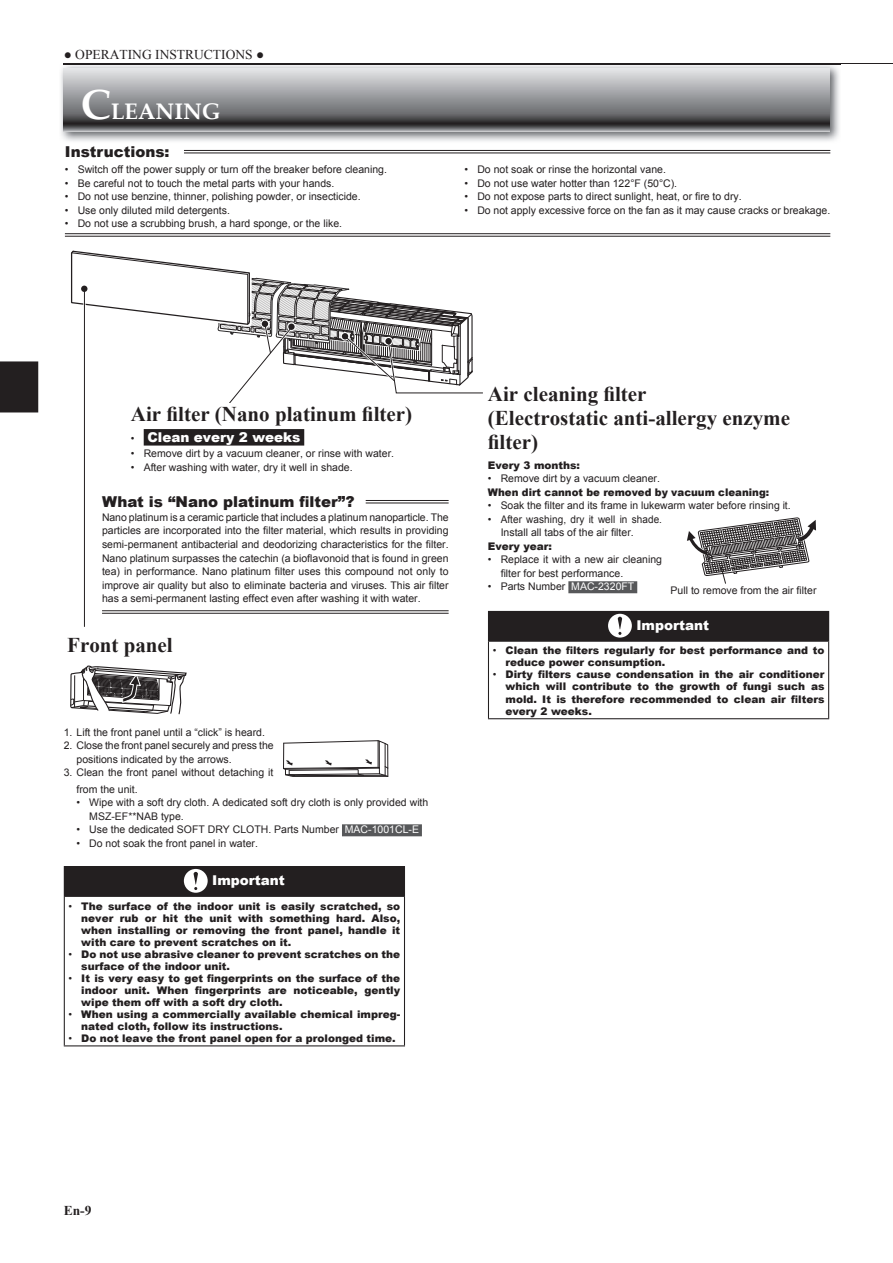
<style>
.page{position:relative;width:893px;height:1263px;background:#fff}
.page>*{position:absolute;margin:0;border:0;box-sizing:border-box;transform-origin:0 0}
.t1{font:700 22.5px "Palatino Linotype";color:#fff}
.t2{font:700 21px/24px "Times New Roman";color:#231f20}
.t3{font:900 15px "Arial";color:#231f20}
.t4{font:900 13.5px "Arial";color:#fff}
.t5{font:13.5px "Times New Roman";color:#231f20}
.t6{font:700 13.5px "Times New Roman";color:#231f20}
.t7{font:10.5px/13.5px "Arial";color:#231f20}
.t8{font:900 10.5px/12px "Arial";color:#231f20}
.s1{font-size:42px}
.s2{font-weight:400;font-size:10.5px;color:#231f20}
.s3{color:#fff}
.s4{font-weight:400}
</style>
<div class="page">
<div style="left:0;top:361px;width:38px;height:51px;background:#231f20"></div>
<hr style="left:64px;top:63px;width:829px;height:1px;background:#231f20">
<svg style="left:71px;top:250px;width:412px;height:194px"></svg>
<hr style="left:84px;top:291px;width:1px;height:336px;background:#231f20">
<hr style="left:184px;top:150px;width:646px;height:1px;background:#231f20">
<hr style="left:184px;top:153px;width:646px;height:1px;background:#231f20">
<hr style="left:65px;top:233px;width:765px;height:1px;background:#231f20">
<hr style="left:65px;top:236px;width:765px;height:1px;background:#231f20">
<img style="left:61px;top:63px;width:780px;height:78px">
<img style="left:64px;top:63px;width:777px;height:1px">
<svg style="left:64px;top:68px;width:765px;height:64px;background:#919295"></svg>
<div style="left:131px;top:404px;width:319px;height:107px;background:#fff"></div>
<div style="left:144px;top:429px;width:160px;height:17px;background:#231f20"></div>
<div style="left:488px;top:611px;width:341px;height:30px;background:#231f20"></div>
<hr style="left:488px;top:641px;width:341px;height:1px;background:#231f20">
<hr style="left:488px;top:642px;width:1px;height:76px;background:#231f20">
<hr style="left:828px;top:642px;width:1px;height:76px;background:#231f20">
<hr style="left:488px;top:718px;width:341px;height:1px;background:#231f20">
<div style="left:608px;top:614px;width:24px;height:24px;background:#fff;border-radius:50%"></div>
<svg style="left:618px;top:617px;width:4px;height:18px"></svg>
<svg style="left:70px;top:665px;width:117px;height:50px"></svg>
<div style="left:342px;top:824px;width:80px;height:12px;background:#57585a"></div>
<svg style="left:283px;top:740px;width:106px;height:37px"></svg>
<hr style="left:366px;top:500px;width:83px;height:1px;background:#231f20">
<hr style="left:366px;top:503px;width:83px;height:1px;background:#231f20">
<hr style="left:102px;top:610px;width:347px;height:1px;background:#231f20">
<hr style="left:102px;top:613px;width:347px;height:1px;background:#231f20">
<div style="left:64px;top:866px;width:340px;height:30px;background:#231f20"></div>
<hr style="left:64px;top:866px;width:341px;height:1px;background:#231f20">
<svg style="left:404px;top:867px;width:1px;height:29px"></svg>
<hr style="left:64px;top:896px;width:341px;height:1px;background:#231f20">
<hr style="left:64px;top:897px;width:1px;height:148px;background:#231f20">
<hr style="left:404px;top:897px;width:1px;height:148px;background:#231f20">
<hr style="left:64px;top:1045px;width:341px;height:1px;background:#231f20">
<div style="left:184px;top:869px;width:24px;height:24px;background:#fff;border-radius:50%"></div>
<svg style="left:194px;top:872px;width:4px;height:18px"></svg>
<div style="left:568px;top:581px;width:69px;height:12px;background:#57585a"></div>
<svg style="left:687px;top:517px;width:129px;height:67px"></svg>
<p class="t5" style="left:64px;top:45px;width:202px">● OPERATING INSTRUCTIONS ●</p>
<h1 class="t1" style="left:81px;top:95px;width:141px"><span class="s1">C</span>LEANING</h1>
<h3 class="t3" style="left:65px;top:141px;width:106px">Instructions:</h3>
<p class="t7" style="left:65px;top:163px;width:324px">• Switch off the power supply or turn off the breaker before cleaning.</p>
<p class="t7" style="left:65px;top:176px;width:271px">• Be careful not to touch the metal parts with your hands.</p>
<p class="t7" style="left:65px;top:190px;width:297px">• Do not use benzine, thinner, polishing powder, or insecticide.</p>
<p class="t7" style="left:65px;top:203px;width:167px">• Use only diluted mild detergents.</p>
<p class="t7" style="left:65px;top:217px;width:279px">• Do not use a scrubbing brush, a hard sponge, or the like.</p>
<p class="t7" style="left:465px;top:163px;width:203px">• Do not soak or rinse the horizontal vane.</p>
<p class="t7" style="left:465px;top:176px;width:214px">• Do not use water hotter than 122°F (50°C).</p>
<p class="t7" style="left:465px;top:190px;width:279px">• Do not expose parts to direct sunlight, heat, or fire to dry.</p>
<p class="t7" style="left:465px;top:203px;width:367px">• Do not apply excessive force on the fan as it may cause cracks or breakage.</p>
<h2 class="t2" style="left:131px;top:401px;width:283px">Air filter (Nano platinum filter)</h2>
<p class="t4" style="left:131px;top:427px;width:171px"><span class="s2">•</span> Clean every 2 weeks</p>
<p class="t7" style="left:131px;top:447px;width:265px">• Remove dirt by a vacuum cleaner, or rinse with water.</p>
<p class="t7" style="left:131px;top:461px;width:223px">• After washing with water, dry it well in shade.</p>
<h3 class="t3" style="left:102px;top:491px;width:254px">What is “Nano platinum filter”?</h3>
<p class="t7" style="left:102px;top:511px;width:348px;text-align:justify">Nano platinum is a ceramic particle that includes a platinum nanoparticle. The particles are incorporated into the filter material, which results in providing semi-permanent antibacterial and deodorizing characteristics for the filter.<br>Nano platinum surpasses the catechin (a bioflavonoid that is found in green tea) in performance. Nano platinum filter uses this compound not only to improve air quality but also to eliminate bacteria and viruses. This air filter has a semi-permanent lasting effect even after washing it with water.</p>
<h2 class="t2" style="left:67px;top:633px;width:107px">Front panel</h2>
<p class="t7" style="left:64px;top:725px;width:203px">1. Lift the front panel until a “click” is heard.</p>
<p class="t7" style="left:77px;top:739px;width:199px;text-indent:-13px">2. Close the front panel securely and press the positions indicated by the arrows.</p>
<p class="t7" style="left:77px;top:764px;width:198px;line-height:16.5px;text-indent:-13px">3. Clean the front panel without detaching it from the unit.</p>
<p class="t7" style="left:89px;top:796px;width:341px;text-indent:-13px">• Wipe with a soft dry cloth. A dedicated soft dry cloth is only provided with<br>MSZ-EF**NAB type.</p>
<p class="t7" style="left:77px;top:823px;width:344px">• Use the dedicated SOFT DRY CLOTH. Parts Number <span class="s3">MAC-1001CL-E</span></p>
<p class="t7" style="left:77px;top:836px;width:183px">• Do not soak the front panel in water.</p>
<p class="t4" style="left:212px;top:871px;width:74px">Important</p>
<p class="t8" style="left:81px;top:899px;width:320px;text-align:justify;text-indent:-13px"><span class="s4">•</span> The surface of the indoor unit is easily scratched, so never rub or hit the unit with something hard. Also, when installing or removing the front panel, handle it with care to prevent scratches on it.</p>
<p class="t8" style="left:81px;top:947px;width:320px;text-indent:-13px"><span class="s4">•</span> Do not use abrasive cleaner to prevent scratches on the surface of the indoor unit.</p>
<p class="t8" style="left:81px;top:971px;width:320px;text-align:justify;text-indent:-13px"><span class="s4">•</span> It is very easy to get fingerprints on the surface of the indoor unit. When fingerprints are noticeable, gently wipe them off with a soft dry cloth.</p>
<p class="t8" style="left:81px;top:1007px;width:320px;text-indent:-13px"><span class="s4">•</span> When using a commercially available chemical impreg&shy;nated cloth, follow its instructions.</p>
<p class="t8" style="left:69px;top:1031px;width:329px"><span class="s4">•</span> Do not leave the front panel open for a prolonged time.</p>
<h2 class="t2" style="left:488px;top:381px;width:304px">Air cleaning filter<br>(Electrostatic anti-allergy enzyme filter)</h2>
<p class="t8" style="left:488px;top:459px;width:94px">Every 3 months:</p>
<p class="t7" style="left:488px;top:472px;width:174px">• Remove dirt by a vacuum cleaner.</p>
<p class="t8" style="left:488px;top:486px;width:283px">When dirt cannot be removed by vacuum cleaning:</p>
<p class="t7" style="left:488px;top:499px;width:304px">• Soak the filter and its frame in lukewarm water before rinsing it.</p>
<p class="t7" style="left:501px;top:512px;width:163px;text-indent:-13px">• After washing, dry it well in shade.<br>Install all tabs of the air filter.</p>
<p class="t8" style="left:488px;top:540px;width:66px">Every year:</p>
<p class="t7" style="left:501px;top:553px;width:163px;text-indent:-13px">• Replace it with a new air cleaning filter for best performance.</p>
<p class="t7" style="left:488px;top:580px;width:148px">• Parts Number <span class="s3">MAC-2320FT</span></p>
<p class="t7" style="left:671px;top:584px;width:147px">Pull to remove from the air filter</p>
<p class="t4" style="left:636px;top:615px;width:74px">Important</p>
<p class="t8" style="left:505px;top:644px;width:320px;text-indent:-13px"><span class="s4">•</span> Clean the filters regularly for best performance and to reduce power consumption.</p>
<p class="t8" style="left:505px;top:668px;width:320px;text-align:justify;text-indent:-13px"><span class="s4">•</span> Dirty filters cause condensation in the air conditioner which will contribute to the growth of fungi such as mold. It is therefore recommended to clean air filters every 2 weeks.</p>
<p class="t6" style="left:64px;top:1201px;width:29px">En-9</p>
</div>
